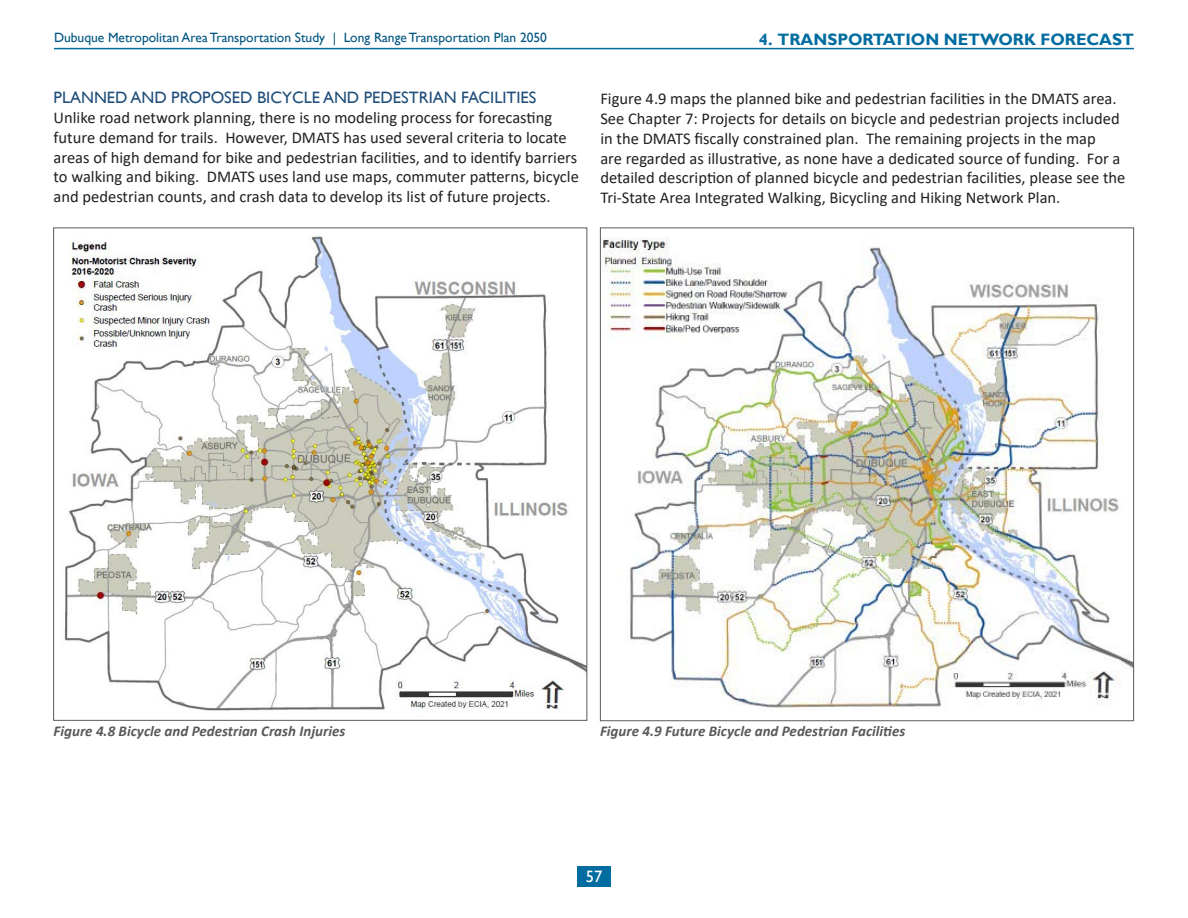
<style>
.page{position:relative;width:1188px;height:918px;background:#fff}
.page>*{position:absolute;margin:0;border:0;box-sizing:border-box;transform-origin:0 0}
.t1{font:16.5px/19.8px "Calibri";color:#231f20}
.Heading_3{font:16.5px "Gill Sans";color:#1f4e79}
.t2{font:700 16.5px "Gill Sans";color:#016ca0}
.t3{font:16.5px "Gill Sans";color:#fff}
.t4{font:italic 700 15px "Calibri";color:#595959}
.t5{font:13.5px "Gill Sans";color:#005581}
</style>
<div class="page">
<div style="left:577px;top:866px;width:34px;height:20px;background:#016ca0"></div>
<hr style="left:54px;top:48px;width:1080px;height:1px;background:#016ca0">
<img style="left:64px;top:236px;width:521px;height:475px">
<img style="left:602px;top:238px;width:530px;height:472px">
<p class="t5" style="left:54px;top:30px;width:495px">Dubuque Metropolitan Area Transportation Study | Long Range Transportation Plan 2050</p>
<p class="t2" style="left:759px;top:29px;width:377px">4. TRANSPORTATION NETWORK FORECAST</p>
<p class="Heading_3" style="left:54px;top:88px;width:484px">PLANNED AND PROPOSED BICYCLE AND PEDESTRIAN FACILITIES</p>
<p class="t1" style="left:54px;top:107px;width:527px">Unlike road network planning, there is no modeling process for forecasting future demand for trails. However, DMATS has used several criteria to locate areas of high demand for bike and pedestrian facilities, and to identify barriers to walking and biking. DMATS uses land use maps, commuter patterns, bicycle and pedestrian counts, and crash data to develop its list of future projects.</p>
<p class="t1" style="left:600px;top:88px;width:527px">Figure 4.9 maps the planned bike and pedestrian facilities in the DMATS area.<br>See Chapter 7: Projects for details on bicycle and pedestrian projects included in the DMATS fiscally constrained plan. The remaining projects in the map<br>are regarded as illustrative, as none have a dedicated source of funding. For a detailed description of planned bicycle and pedestrian facilities, please see the Tri-State Area Integrated Walking, Bicycling and Hiking Network Plan.</p>
<p class="t4" style="left:54px;top:720px;width:293px">Figure 4.8 Bicycle and Pedestrian Crash Injuries</p>
<p class="t4" style="left:600px;top:720px;width:307px">Figure 4.9 Future Bicycle and Pedestrian Facilities</p>
<p class="t3" style="left:586px;top:867px;width:18px">57</p>
</div>
